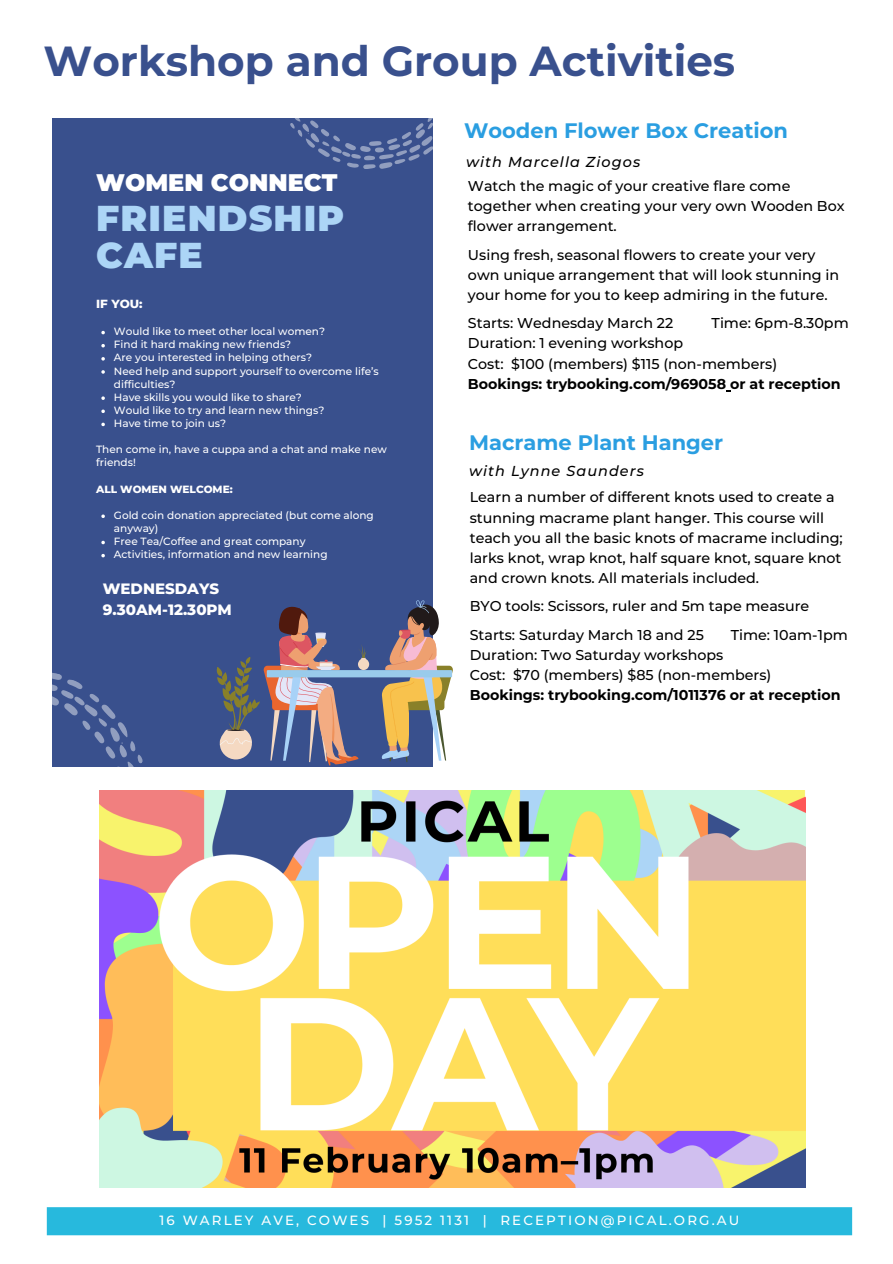
<style>
.page{position:relative;width:893px;height:1264px;background:#fff}
.page>*{position:absolute;margin:0;border:0;box-sizing:border-box;transform-origin:0 0}
.t1{font:700 42px "Montserrat";color:#39508d}
.t2{font:900 36px/37.5px "Montserrat";letter-spacing:.035em;color:#acd5f6}
.t3{font:900 24px "Montserrat";color:#fff}
.t4{font:700 21px "Montserrat";color:#2a9ee1}
.t5{font:700 15px "Amiko";color:#fff}
.t6{font:800 15px/20.2px "Montserrat";color:#fff}
.t7{font:italic 500 14.4px "Montserrat";letter-spacing:.075em;color:#000}
.t8{font:500 14.25px/20.2px "Montserrat";color:#000}
.t9{font:700 14.25px "Montserrat";color:#000}
.t10{font:500 13.35px "Montserrat";letter-spacing:.16em;color:#fff}
.t11{font:800 12px "Montserrat";color:#fff}
.t12{font:500 10.5px/13px "Montserrat";color:#fff}
.t13{font:800 10.5px "Montserrat";color:#fff}
</style>
<div class="page">
<div style="left:52px;top:118px;width:380px;height:649px;background:#39508d"></div>
<svg style="left:380px;top:600px;width:73px;height:162px"></svg>
<div style="left:267px;top:670px;width:185px;height:7px;background:#99cbeb"></div>
<svg style="left:217px;top:606px;width:152px;height:159px"></svg>
<svg style="left:52px;top:672px;width:91px;height:95px"></svg>
<svg style="left:290px;top:118px;width:143px;height:54px"></svg>
<div style="left:47px;top:1207px;width:805px;height:28px;background:#27b9dd"></div>
<img style="left:99px;top:790px;width:706px;height:397px">
<svg style="left:101px;top:331px;width:4px;height:3px"></svg>
<svg style="left:101px;top:344px;width:4px;height:3px"></svg>
<svg style="left:101px;top:357px;width:4px;height:3px"></svg>
<svg style="left:101px;top:370px;width:4px;height:4px"></svg>
<svg style="left:101px;top:396px;width:4px;height:4px"></svg>
<svg style="left:101px;top:409px;width:4px;height:4px"></svg>
<svg style="left:101px;top:422px;width:4px;height:4px"></svg>
<svg style="left:101px;top:514px;width:4px;height:4px"></svg>
<svg style="left:101px;top:541px;width:4px;height:3px"></svg>
<svg style="left:101px;top:554px;width:4px;height:3px"></svg>
<h1 class="t1" style="left:44px;top:36px;width:693px">Workshop and Group Activities</h1>
<h3 class="t3" style="left:96px;top:167px;width:243px">WOMEN CONNECT</h3>
<h2 class="t2" style="left:96px;top:199px;width:249px">FRIENDSHIP<br>CAFE</h2>
<p class="t11" style="left:96px;top:296px;width:48px">IF YOU:</p>
<p class="t12" style="left:114px;top:325px;width:266px">Would like to meet other local women?<br>Find it hard making new friends?<br>Are you interested in helping others?<br>Need help and support yourself to overcome life’s difficulties?<br>Have skills you would like to share?<br>Would like to try and learn new things?<br>Have time to join us?</p>
<p class="t12" style="left:96px;top:443px;width:292px">Then come in, have a cuppa and a chat and make new friends!</p>
<p class="t13" style="left:96px;top:482px;width:138px">ALL WOMEN WELCOME:</p>
<p class="t12" style="left:114px;top:508px;width:261px">Gold coin donation appreciated (but come along anyway)<br>Free Tea/Coffee and great company<br>Activities, information and new learning</p>
<p class="t6" style="left:103px;top:579px;width:131px">WEDNESDAYS<br>9.30AM-12.30PM</p>
<h3 class="t4" style="left:464px;top:118px;width:325px">Wooden Flower Box Creation</h3>
<p class="t7" style="left:466px;top:153px;width:176px">with Marcella Ziogos</p>
<p class="t8" style="left:468px;top:176px;width:378px">Watch the magic of your creative flare come together when creating your very own Wooden Box flower arrangement.</p>
<p class="t8" style="left:468px;top:244px;width:372px">Using fresh, seasonal flowers to create your very own unique arrangement that will look stunning in your home for you to keep admiring in the future.</p>
<p class="t8" style="left:468px;top:313px;width:207px">Starts: Wednesday March 22</p>
<p class="t8" style="left:711px;top:313px;width:139px">Time: 6pm-8.30pm</p>
<p class="t8" style="left:468px;top:333px;width:311px">Duration: 1 evening workshop<br>Cost: $100 (members) $115 (non-members)</p>
<p class="t9" style="left:468px;top:375px;width:374px">Bookings: trybooking.com/969058 or at reception</p>
<h3 class="t4" style="left:469px;top:429px;width:255px">Macrame Plant Hanger</h3>
<p class="t7" style="left:469px;top:462px;width:176px">with Lynne Saunders</p>
<p class="t8" style="left:469px;top:487px;width:374px">Learn a number of different knots used to create a stunning macrame plant hanger. This course will teach you all the basic knots of macrame including; larks knot, wrap knot, half square knot, square knot and crown knots. All materials included.</p>
<p class="t8" style="left:469px;top:592px;width:341px;line-height:28px">BYO tools: Scissors, ruler and 5m tape measure<br>Starts: Saturday March 18 and 25</p>
<p class="t8" style="left:730px;top:624px;width:119px">Time: 10am-1pm</p>
<p class="t8" style="left:469px;top:644px;width:303px">Duration: Two Saturday workshops<br>Cost: $70 (members) $85 (non-members)</p>
<p class="t9" style="left:469px;top:686px;width:372px">Bookings: trybooking.com/1011376 or at reception</p>
<p class="t10" style="left:159px;top:1211px;width:581px">16 WARLEY AVE, COWES | 5952 1131 | RECEPTION@PICAL.ORG.AU</p>
<p class="t5" style="left:162px;top:1214px;width:527px">www.pical.org.au | 56- 58 Church St, Cowes VIC3922 | PH: 5952 1131</p>
</div>
